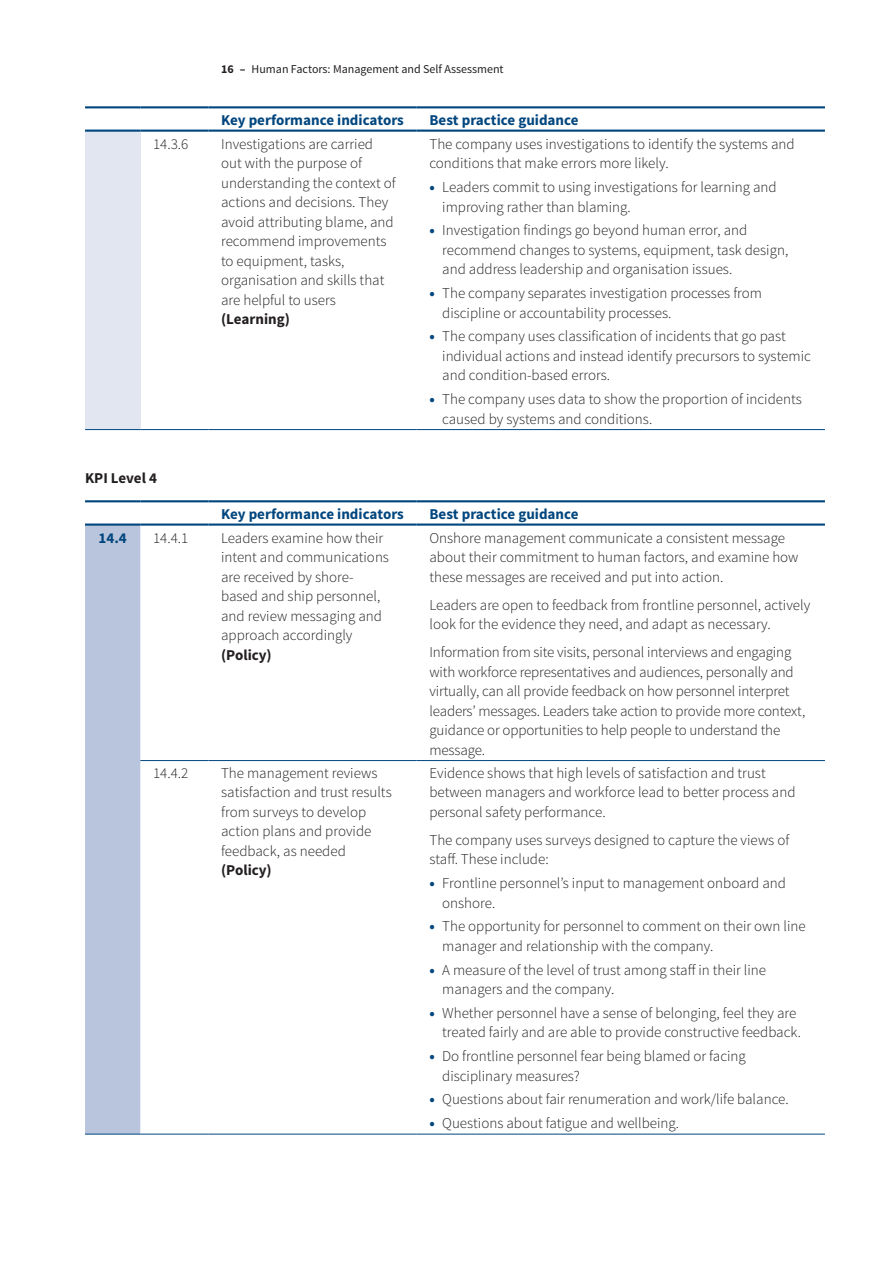
<style>
.page{position:relative;width:893px;height:1263px;background:#fff}
.page>*{position:absolute;margin:0;border:0;box-sizing:border-box;transform-origin:0 0}
.t1{font:300 15px/19.5px "Source Sans Pro";color:#231f20}
.t2{font:700 15px "Source Sans Pro";color:#00467e}
.t3{font:700 15px "Source Sans Pro";color:#231f20}
.t4{font:12px "Source Sans Pro";color:#231f20}
.s1{font-weight:700}
.s2{font-weight:900;color:#00467e}
</style>
<div class="page">
<div style="left:85px;top:131px;width:55px;height:299px;background:#e2e6f0"></div>
<hr style="left:85px;top:106px;width:55px;height:2px;background:#00467e">
<hr style="left:140px;top:106px;width:68px;height:2px;background:#00467e">
<hr style="left:208px;top:106px;width:209px;height:2px;background:#00467e">
<hr style="left:417px;top:106px;width:408px;height:2px;background:#00467e">
<hr style="left:85px;top:130px;width:55px;height:2px;background:#00467e">
<hr style="left:140px;top:130px;width:68px;height:2px;background:#00467e">
<hr style="left:208px;top:130px;width:209px;height:2px;background:#00467e">
<hr style="left:417px;top:130px;width:408px;height:2px;background:#00467e">
<hr style="left:85px;top:429px;width:55px;height:1px;background:#00467e">
<hr style="left:140px;top:429px;width:68px;height:1px;background:#00467e">
<hr style="left:208px;top:429px;width:209px;height:1px;background:#00467e">
<hr style="left:417px;top:429px;width:408px;height:1px;background:#00467e">
<div style="left:85px;top:526px;width:55px;height:608px;background:#b9c5dc"></div>
<hr style="left:85px;top:500px;width:55px;height:2px;background:#00467e">
<hr style="left:140px;top:500px;width:68px;height:2px;background:#00467e">
<hr style="left:85px;top:523px;width:55px;height:3px;background:#00467e">
<hr style="left:140px;top:523px;width:68px;height:3px;background:#00467e">
<hr style="left:208px;top:500px;width:209px;height:2px;background:#00467e">
<hr style="left:417px;top:500px;width:408px;height:2px;background:#00467e">
<hr style="left:208px;top:523px;width:209px;height:3px;background:#00467e">
<hr style="left:417px;top:523px;width:408px;height:3px;background:#00467e">
<hr style="left:140px;top:760px;width:68px;height:1px;background:#00467e">
<hr style="left:208px;top:760px;width:209px;height:1px;background:#00467e">
<hr style="left:417px;top:760px;width:408px;height:1px;background:#00467e">
<hr style="left:140px;top:1134px;width:68px;height:1px;background:#00467e">
<hr style="left:208px;top:1134px;width:209px;height:1px;background:#00467e">
<hr style="left:417px;top:1134px;width:408px;height:1px;background:#00467e">
<hr style="left:85px;top:1134px;width:55px;height:1px;background:#00467e">
<p class="t4" style="left:221px;top:62px;width:284px"><span class="s1">16 –</span> Human Factors: Management and Self Assessment</p>
<p class="t2" style="left:221px;top:110px;width:184px">Key performance indicators</p>
<p class="t2" style="left:429px;top:110px;width:151px">Best practice guidance</p>
<p class="t1" style="left:153px;top:134px;width:37px">14.3.6</p>
<p class="t1" style="left:221px;top:134px;width:176px">Investigations are carried out with the purpose of understanding the context of actions and decisions. They avoid attributing blame, and recommend improvements to equipment, tasks, organisation and skills that are helpful to users</p>
<p class="t3" style="left:221px;top:310px;width:70px">(Learning)</p>
<p class="t3" style="left:85px;top:469px;width:73px">KPI Level 4</p>
<p class="t1" style="left:429px;top:134px;width:367px">The company uses investigations to identify the systems and conditions that make errors more likely.</p>
<p class="t1" style="left:442px;top:177px;width:336px;text-indent:-13px"><span class="s2">•</span> Leaders commit to using investigations for learning and improving rather than blaming.</p>
<p class="t1" style="left:442px;top:221px;width:348px;text-indent:-13px"><span class="s2">•</span> Investigation findings go beyond human error, and recommend changes to systems, equipment, task design, and address leadership and organisation issues.</p>
<p class="t1" style="left:442px;top:283px;width:321px;text-indent:-13px"><span class="s2">•</span> The company separates investigation processes from discipline or accountability processes.</p>
<p class="t1" style="left:442px;top:327px;width:370px;text-indent:-13px"><span class="s2">•</span> The company uses classification of incidents that go past individual actions and instead identify precursors to systemic and condition-based errors.</p>
<p class="t1" style="left:442px;top:389px;width:361px;text-indent:-13px"><span class="s2">•</span> The company uses data to show the proportion of incidents caused by systems and conditions.</p>
<p class="t2" style="left:221px;top:504px;width:184px">Key performance indicators</p>
<p class="t2" style="left:429px;top:504px;width:151px">Best practice guidance</p>
<p class="t2" style="left:99px;top:528px;width:30px">14.4</p>
<p class="t1" style="left:153px;top:528px;width:37px">14.4.1</p>
<p class="t1" style="left:221px;top:528px;width:169px">Leaders examine how their intent and communications are received by shore&shy;based and ship personnel, and review messaging and approach accordingly</p>
<p class="t3" style="left:221px;top:645px;width:52px">(Policy)</p>
<p class="t1" style="left:153px;top:763px;width:37px">14.4.2</p>
<p class="t1" style="left:221px;top:763px;width:172px">The management reviews satisfaction and trust results from surveys to develop action plans and provide feedback, as needed</p>
<p class="t3" style="left:221px;top:861px;width:52px">(Policy)</p>
<p class="t1" style="left:429px;top:528px;width:371px">Onshore management communicate a consistent message about their commitment to human factors, and examine how these messages are received and put into action.</p>
<p class="t1" style="left:429px;top:595px;width:382px">Leaders are open to feedback from frontline personnel, actively look for the evidence they need, and adapt as necessary.</p>
<p class="t1" style="left:429px;top:642px;width:377px">Information from site visits, personal interviews and engaging with workforce representatives and audiences, personally and virtually, can all provide feedback on how personnel interpret leaders’ messages. Leaders take action to provide more context, guidance or opportunities to help people to understand the message.</p>
<p class="t1" style="left:429px;top:763px;width:368px">Evidence shows that high levels of satisfaction and trust between managers and workforce lead to better process and personal safety performance.</p>
<p class="t1" style="left:429px;top:830px;width:361px">The company uses surveys designed to capture the views of staff. These include:</p>
<p class="t1" style="left:442px;top:873px;width:345px;text-indent:-13px"><span class="s2">•</span> Frontline personnel’s input to management onboard and onshore.</p>
<p class="t1" style="left:442px;top:917px;width:365px;text-indent:-13px"><span class="s2">•</span> The opportunity for personnel to comment on their own line manager and relationship with the company.</p>
<p class="t1" style="left:442px;top:960px;width:325px;text-indent:-13px"><span class="s2">•</span> A measure of the level of trust among staff in their line managers and the company.</p>
<p class="t1" style="left:442px;top:1003px;width:360px;text-indent:-13px"><span class="s2">•</span> Whether personnel have a sense of belonging, feel they are treated fairly and are able to provide constructive feedback.</p>
<p class="t1" style="left:442px;top:1046px;width:305px;text-indent:-13px"><span class="s2">•</span> Do frontline personnel fear being blamed or facing disciplinary measures?</p>
<p class="t1" style="left:429px;top:1090px;width:361px"><span class="s2">•</span> Questions about fair renumeration and work/life balance.</p>
<p class="t1" style="left:429px;top:1113px;width:251px"><span class="s2">•</span> Questions about fatigue and wellbeing.</p>
</div>
